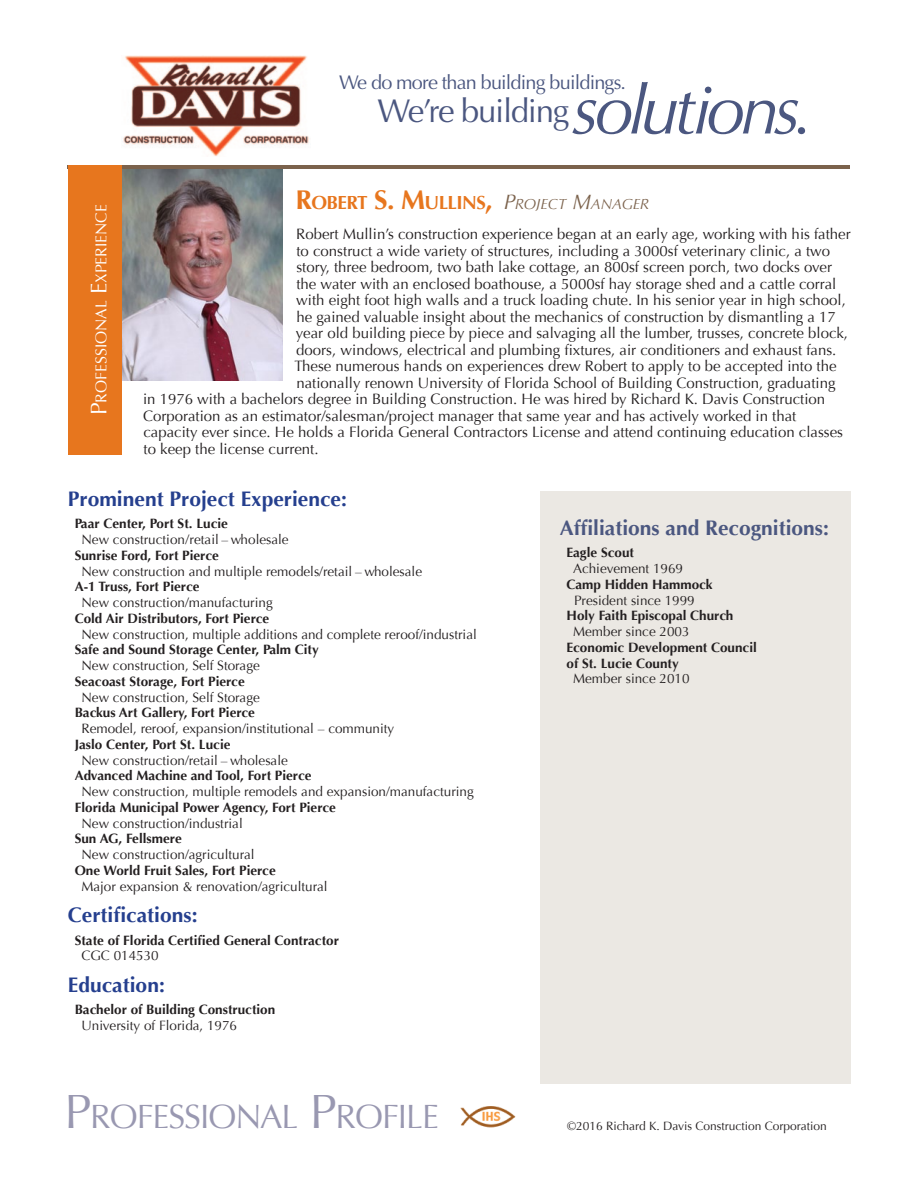
<style>
.page{position:relative;width:918px;height:1188px;background:#fff}
.page>*{position:absolute;margin:0;border:0;box-sizing:border-box;transform-origin:0 0}
.t1{font:33.6px "Optima";letter-spacing:-.03em;color:#9998b1}
.t2{font:33px "Optima";letter-spacing:-.04em;color:#4b5780}
.body_copy{font:700 21px "Optima";color:#253f8e}
.t3{font:700 21px "Optima";color:#4b5780}
.t4{font:19.8px "Optima";letter-spacing:-.04em;color:#4b5780}
.t5{font:15.75px "Optima";color:#fff}
.body_copy-2{font:15px "Optima";color:#231f20}
.t6{font:italic 14.7px "Optima";color:#7b624c}
.body_copy-3{font:13.5px "Optima";color:#231f20}
.body_copy-4{font:700 13.5px/15.8px "Optima";color:#231f20}
.t7{font:12px "Optima";color:#231f20}
.s1{font-size:22.5px}
.s2{font-style:italic;font-size:69.3px}
.s3{font-weight:700;font-style:normal;font-size:27px;color:#e7761e}
.s4{font-weight:700;font-style:normal;font-size:18.9px;color:#e7761e}
.s5{font-size:21px}
.s6{font-size:48px}
</style>
<div class="page">
<img style="left:123px;top:55px;width:186px;height:101px">
<img style="left:460px;top:1106px;width:56px;height:22px">
<div style="left:540px;top:491px;width:310px;height:593px;background:#ebe8e3"></div>
<img style="left:122px;top:168px;width:160px;height:213px">
<hr style="left:68px;top:165px;width:782px;height:3px;background:#7b624c">
<div style="left:68px;top:165px;width:54px;height:289px;background:#e7761e"></div>
<p class="t5" style="left:92px;top:415px;width:212px;rotate:-90deg"><span class="s1">P</span>ROFESSIONAL <span class="s1">E</span>XPERIENCE</p>
<h3 class="t4" style="left:339px;top:71px;width:289px">We do more than building buildings.</h3>
<h2 class="t2" style="left:377px;top:92px;width:437px">We’re building<span class="s2">solutions.</span></h2>
<p class="t6" style="left:295px;top:196px;width:355px"><span class="s3">R</span><span class="s4">OBERT</span> <span class="s3">S. M</span><span class="s4">ULLINS</span><span class="s3">,</span> <span class="s5">P</span>ROJECT <span class="s5">M</span>ANAGER</p>
<p class="body_copy-2" style="left:296px;top:226px;width:556px">Robert Mullin’s construction experience began at an early age, working with his father</p>
<p class="body_copy-2" style="left:296px;top:242px;width:535px">to construct a wide variety of structures, including a 3000sf veterinary clinic, a two</p>
<p class="body_copy-2" style="left:296px;top:259px;width:537px">story, three bedroom, two bath lake cottage, an 800sf screen porch, two docks over</p>
<p class="body_copy-2" style="left:296px;top:275px;width:541px">the water with an enclosed boathouse, a 5000sf hay storage shed and a cattle corral</p>
<p class="body_copy-2" style="left:296px;top:292px;width:551px">with eight foot high walls and a truck loading chute. In his senior year in high school,</p>
<p class="body_copy-2" style="left:296px;top:308px;width:541px">he gained valuable insight about the mechanics of construction by dismantling a 17</p>
<p class="body_copy-2" style="left:296px;top:325px;width:554px">year old building piece by piece and salvaging all the lumber, trusses, concrete block,</p>
<p class="body_copy-2" style="left:296px;top:341px;width:542px">doors, windows, electrical and plumbing fixtures, air conditioners and exhaust fans.</p>
<p class="body_copy-2" style="left:295px;top:358px;width:544px">These numerous hands on experiences drew Robert to apply to be accepted into the</p>
<p class="body_copy-2" style="left:296px;top:374px;width:541px">nationally renown University of Florida School of Building Construction, graduating</p>
<p class="body_copy-2" style="left:143px;top:391px;width:684px">in 1976 with a bachelors degree in Building Construction. He was hired by Richard K. Davis Construction</p>
<p class="body_copy-2" style="left:143px;top:407px;width:655px">Corporation as an estimator/salesman/project manager that same year and has actively worked in that</p>
<p class="body_copy-2" style="left:143px;top:424px;width:701px">capacity ever since. He holds a Florida General Contractors License and attend continuing education classes</p>
<p class="body_copy-2" style="left:144px;top:440px;width:177px">to keep the license current.</p>
<p class="body_copy" style="left:68px;top:486px;width:280px">Prominent Project Experience:</p>
<p class="body_copy-4" style="left:75px;top:516px;width:155px">Paar Center, Port St. Lucie</p>
<p class="body_copy-3" style="left:81px;top:532px;width:209px">New construction/retail – wholesale</p>
<p class="body_copy-4" style="left:75px;top:548px;width:146px">Sunrise Ford, Fort Pierce</p>
<p class="body_copy-3" style="left:81px;top:563px;width:342px">New construction and multiple remodels/retail – wholesale</p>
<p class="body_copy-4" style="left:75px;top:579px;width:126px">A-1 Truss, Fort Pierce</p>
<p class="body_copy-3" style="left:81px;top:595px;width:193px">New construction/manufacturing</p>
<p class="body_copy-4" style="left:75px;top:611px;width:196px">Cold Air Distributors, Fort Pierce</p>
<p class="body_copy-3" style="left:81px;top:626px;width:397px">New construction, multiple additions and complete reroof/industrial</p>
<p class="body_copy-4" style="left:75px;top:642px;width:246px">Safe and Sound Storage Center, Palm City</p>
<p class="body_copy-3" style="left:81px;top:658px;width:180px">New construction, Self Storage</p>
<p class="body_copy-4" style="left:75px;top:674px;width:172px">Seacoast Storage, Fort Pierce</p>
<p class="body_copy-3" style="left:81px;top:689px;width:180px">New construction, Self Storage</p>
<p class="body_copy-4" style="left:75px;top:705px;width:182px">Backus Art Gallery, Fort Pierce</p>
<p class="body_copy-3" style="left:81px;top:721px;width:314px">Remodel, reroof, expansion/institutional – community</p>
<p class="body_copy-4" style="left:75px;top:737px;width:157px">Jaslo Center, Port St. Lucie</p>
<p class="body_copy-3" style="left:81px;top:752px;width:208px">New construction/retail – wholesale</p>
<p class="body_copy-4" style="left:75px;top:768px;width:238px">Advanced Machine and Tool, Fort Pierce</p>
<p class="body_copy-3" style="left:81px;top:784px;width:394px">New construction, multiple remodels and expansion/manufacturing</p>
<p class="body_copy-4" style="left:75px;top:800px;width:263px">Florida Municipal Power Agency, Fort Pierce</p>
<p class="body_copy-3" style="left:81px;top:815px;width:163px">New construction/industrial</p>
<p class="body_copy-4" style="left:75px;top:831px;width:109px">Sun AG, Fellsmere</p>
<p class="body_copy-3" style="left:81px;top:847px;width:175px">New construction/agricultural</p>
<p class="body_copy-4" style="left:75px;top:863px;width:203px">One World Fruit Sales, Fort Pierce</p>
<p class="body_copy-3" style="left:81px;top:878px;width:248px">Major expansion &amp; renovation/agricultural</p>
<p class="body_copy" style="left:68px;top:903px;width:131px">Certifications:</p>
<p class="body_copy-4" style="left:75px;top:932px;width:266px">State of Florida Certified General Contractor</p>
<p class="body_copy-3" style="left:81px;top:948px;width:79px">CGC 014530</p>
<p class="body_copy" style="left:68px;top:972px;width:98px">Education:</p>
<p class="body_copy-4" style="left:75px;top:1002px;width:202px">Bachelor of Building Construction</p>
<p class="body_copy-3" style="left:81px;top:1018px;width:157px">University of Florida, 1976</p>
<h1 class="t1" style="left:64px;top:1097px;width:376px"><span class="s6">P</span>ROFESSIONAL <span class="s6">P</span>ROFILE</h1>
<p class="t3" style="left:560px;top:516px;width:271px">Affiliations and Recognitions:</p>
<p class="body_copy-4" style="left:566px;top:545px;width:69px">Eagle Scout</p>
<p class="body_copy-3" style="left:573px;top:561px;width:111px">Achievement 1969</p>
<p class="body_copy-4" style="left:566px;top:577px;width:148px">Camp Hidden Hammock</p>
<p class="body_copy-3" style="left:574px;top:592px;width:122px">President since 1999</p>
<p class="body_copy-4" style="left:566px;top:608px;width:168px">Holy Faith Episcopal Church</p>
<p class="body_copy-3" style="left:573px;top:624px;width:118px">Member since 2003</p>
<p class="body_copy-4" style="left:566px;top:640px;width:192px">Economic Development Council of St. Lucie County</p>
<p class="body_copy-3" style="left:573px;top:671px;width:118px">Member since 2010</p>
<p class="t7" style="left:567px;top:1119px;width:261px">©2016 Richard K. Davis Construction Corporation</p>
</div>
